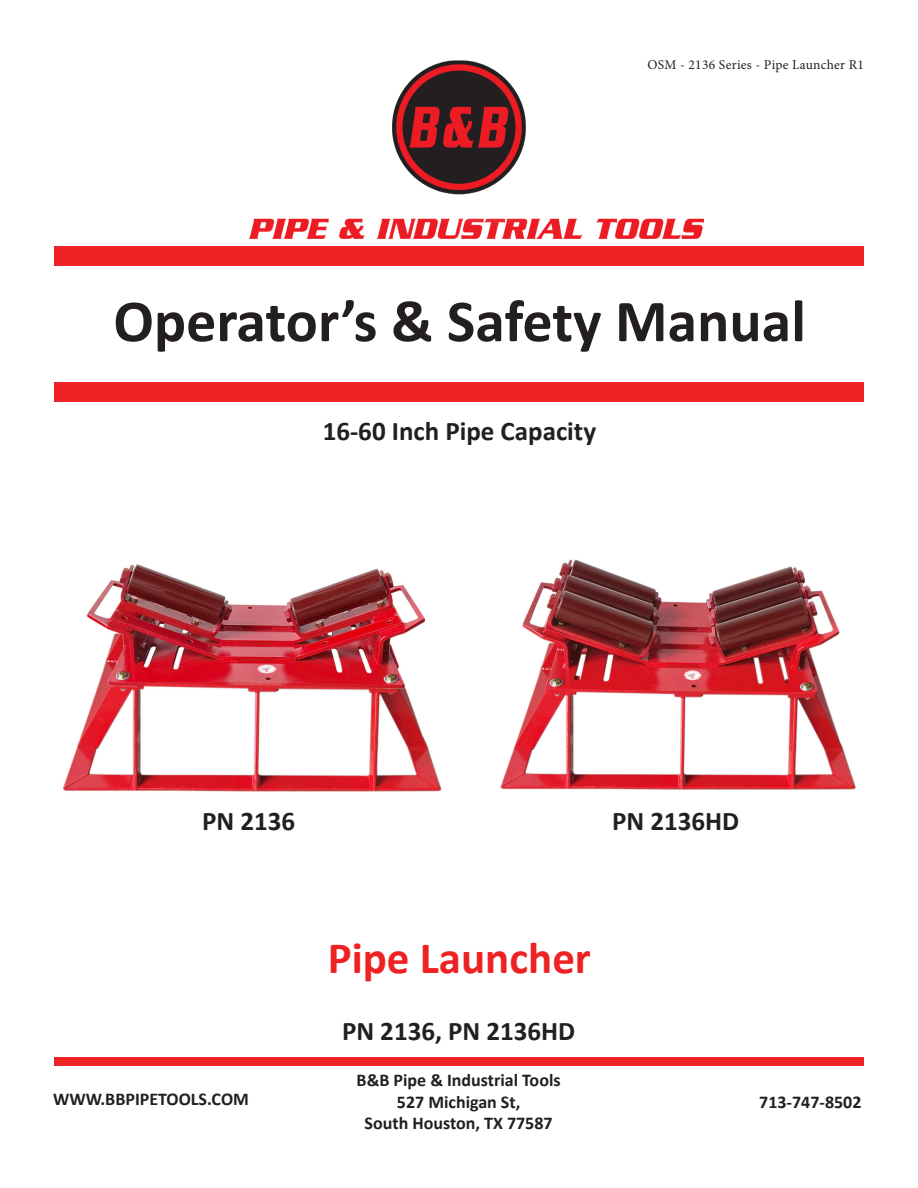
<style>
.page{position:relative;width:918px;height:1188px;background:#fff}
.page>*{position:absolute;margin:0;border:0;box-sizing:border-box;transform-origin:0 0}
.t1{font:700 60px "Calibri";color:#231f20}
.t2{font:700 45px "Calibri";color:#ee2123}
.t3{font:700 27px "Calibri";color:#231f20}
.t4{font:700 18px/21.6px "Calibri";color:#231f20;text-align:center}
.t5{font:13.5px "Minion Pro";letter-spacing:.02em;color:#231f20}
</style>
<div class="page">
<div style="left:55px;top:246px;width:809px;height:20px;background:#ee2123"></div>
<div style="left:55px;top:382px;width:809px;height:19px;background:#ee2123"></div>
<img style="left:392px;top:60px;width:134px;height:135px">
<img style="left:249px;top:218px;width:455px;height:21px">
<div style="left:54px;top:1058px;width:809px;height:8px;background:#ee2123"></div>
<img style="left:62px;top:564px;width:380px;height:228px">
<img style="left:500px;top:559px;width:356px;height:231px">
<p class="t5" style="left:648px;top:56px;width:218px">OSM - 2136 Series - Pipe Launcher R1</p>
<p class="t1" style="left:113px;top:279px;width:694px">Operator’s &amp; Safety Manual</p>
<p class="t3" style="left:323px;top:412px;width:275px">16-60 Inch Pipe Capacity</p>
<p class="t3" style="left:202px;top:801px;width:95px">PN 2136</p>
<p class="t3" style="left:612px;top:801px;width:129px">PN 2136HD</p>
<p class="t2" style="left:328px;top:926px;width:265px">Pipe Launcher</p>
<p class="t4" style="left:53px;top:1088px;width:197px">WWW.BBPIPETOOLS.COM</p>
<p class="t3" style="left:342px;top:1012px;width:235px">PN 2136, PN 2136HD</p>
<p class="t4" style="left:357px;top:1069px;width:205px">B&amp;B Pipe &amp; Industrial Tools<br>527 Michigan St,<br>South Houston, TX 77587</p>
<p class="t4" style="left:759px;top:1091px;width:104px">713-747-8502</p>
</div>
